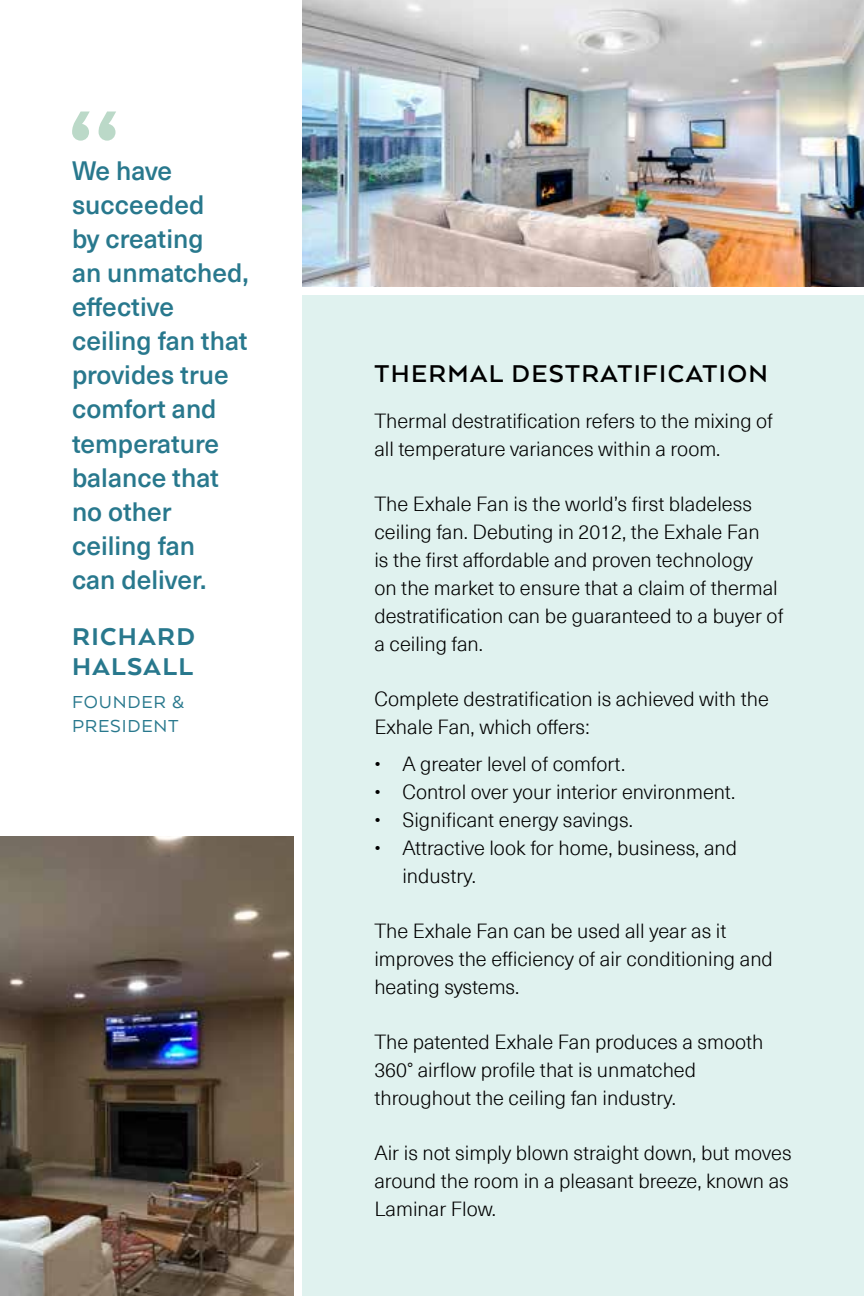
<style>
.page{position:relative;width:864px;height:1296px;background:#fff}
.page>*{position:absolute;margin:0;border:0;box-sizing:border-box;transform-origin:0 0}
.t1{font:700 140px "Arquitecta";color:#bbd9c8}
.t2{font:700 28px "Arquitecta";letter-spacing:.05em;color:#000}
.t3{font:800 28px/30px "Arquitecta";letter-spacing:.05em;color:#28788d}
.t4{font:500 26px/34px "Neue Haas Unica Pro";color:#28788d}
.t5{font:300 20px/28px "Neue Haas Unica Pro";color:#000}
.t6{font:20px/24px "Arquitecta";letter-spacing:.04em;color:#28788d}
</style>
<div class="page">
<div style="left:302px;top:296px;width:562px;height:1000px;background:#e0f2ef"></div>
<img style="left:302px;top:0;width:562px;height:287px">
<img style="left:0;top:837px;width:293px;height:459px">
<h1 class="t1" style="left:68px;top:74px;width:55px">“</h1>
<h3 class="t4" style="left:72px;top:155px;width:178px">We have succeeded<br>by creating<br>an unmatched, effective ceiling fan that provides true comfort and temperature balance that no other ceiling fan<br>can deliver.</h3>
<h2 class="t3" style="left:72px;top:621px;width:125px">RICHARD<br>HALSALL</h2>
<p class="t6" style="left:72px;top:690px;width:114px">FOUNDER &amp;<br>PRESIDENT</p>
<h2 class="t2" style="left:374px;top:356px;width:395px">THERMAL DESTRATIFICATION</h2>
<p class="t5" style="left:374px;top:407px;width:400px">Thermal destratification refers to the mixing of all temperature variances within a room.</p>
<p class="t5" style="left:374px;top:490px;width:411px">The Exhale Fan is the world’s first bladeless ceiling fan. Debuting in 2012, the Exhale Fan<br>is the first affordable and proven technology<br>on the market to ensure that a claim of thermal destratification can be guaranteed to a buyer of a ceiling fan.</p>
<p class="t5" style="left:374px;top:685px;width:396px">Complete destratification is achieved with the<br>Exhale Fan, which offers:</p>
<p class="t5" style="left:374px;top:750px;width:252px">• A greater level of comfort.</p>
<p class="t5" style="left:374px;top:778px;width:363px">• Control over your interior environment.</p>
<p class="t5" style="left:374px;top:806px;width:260px">• Significant energy savings.</p>
<p class="t5" style="left:402px;top:834px;width:336px;text-indent:-28px">• Attractive look for home, business, and industry.</p>
<p class="t5" style="left:374px;top:917px;width:400px">The Exhale Fan can be used all year as it improves the efficiency of air conditioning and heating systems.</p>
<p class="t5" style="left:374px;top:1028px;width:391px">The patented Exhale Fan produces a smooth<br>360° airflow profile that is unmatched throughout the ceiling fan industry.</p>
<p class="t5" style="left:374px;top:1139px;width:419px">Air is not simply blown straight down, but moves around the room in a pleasant breeze, known as<br>Laminar Flow.</p>
</div>
